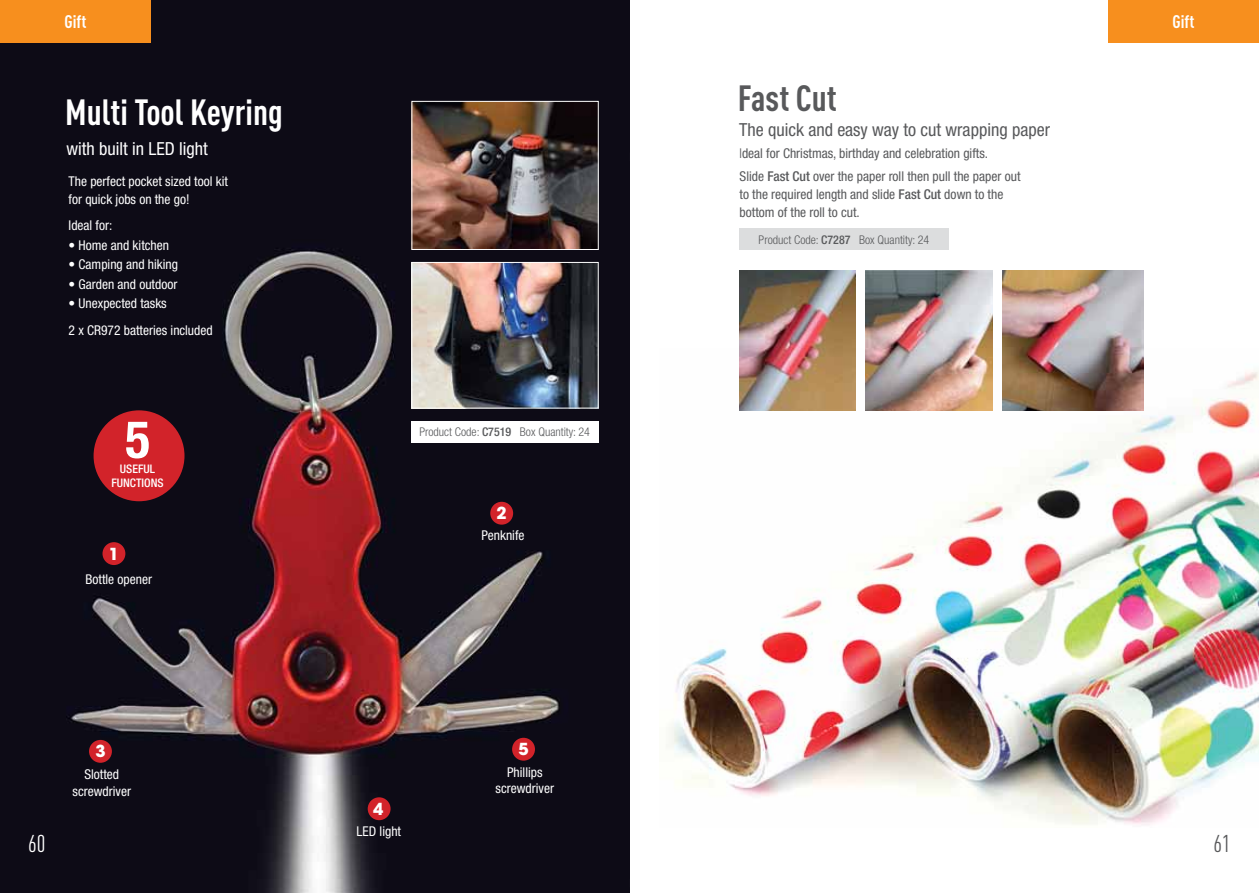
<style>
.page{position:relative;width:1259px;height:893px;background:#fff}
.page>*{position:absolute;margin:0;border:0;box-sizing:border-box;transform-origin:0 0}
.t1{font:700 condensed 51.75px "Helvetica Neue";color:#fff}
.t2{font:700 36px "DIN Cond";color:#fff}
.t3{font:700 36px "DIN Cond";color:#58595b}
.t4{font:24px "DIN Cond";color:#fff}
.t5{font:24px "DIN Cond";color:#58595b}
.t6{font:condensed 18px "Helvetica Neue";color:#58595b}
.t7{font:condensed 18px "Helvetica Neue";color:#fff}
.t8{font:700 18px "DIN Cond";color:#fff}
.t9{font:700 16.5px "Avant Garde";color:#fff}
.t10{font:condensed 13.5px/16.5px "Helvetica Neue";color:#fff}
.t11{font:condensed 13.5px/22.2px "Helvetica Neue";color:#58595b}
.t12{font:300 condensed 12px "Helvetica Neue";color:#58595b}
.t13{font:500 condensed 11.85px/13.8px "Helvetica Neue";color:#fff;text-align:center}
.s1{font-weight:500}
.s2{font-weight:300}
</style>
<div class="page">
<img style="left:0;top:0;width:629px;height:893px">
<div style="left:0;top:0;width:151px;height:43px;background:#f78f1e"></div>
<div style="left:1108px;top:0;width:151px;height:43px;background:#f78f1e"></div>
<div style="left:411px;top:421px;width:187px;height:21px;background:#fff"></div>
<img style="left:413px;top:103px;width:183px;height:145px">
<div style="left:411px;top:101px;width:187px;height:149px;border:1px solid #fff"></div>
<img style="left:413px;top:264px;width:183px;height:142px">
<div style="left:411px;top:262px;width:187px;height:146px;border:1px solid #fff"></div>
<div style="left:102px;top:542px;width:23px;height:23px;background:#d2232a;border-radius:50%"></div>
<div style="left:490px;top:502px;width:23px;height:23px;background:#d2232a;border-radius:50%"></div>
<div style="left:89px;top:740px;width:23px;height:23px;background:#d2232a;border-radius:50%"></div>
<div style="left:512px;top:738px;width:23px;height:23px;background:#d2232a;border-radius:50%"></div>
<div style="left:368px;top:797px;width:22px;height:23px;background:#d2232a;border-radius:50%"></div>
<div style="left:94px;top:410px;width:90px;height:91px;background:#d2232a;border-radius:50%"></div>
<img style="left:666px;top:349px;width:593px;height:476px">
<img style="left:739px;top:271px;width:116px;height:139px">
<img style="left:866px;top:271px;width:126px;height:139px">
<img style="left:1002px;top:271px;width:141px;height:139px">
<div style="left:739px;top:229px;width:209px;height:21px;background:#dcddde"></div>
<h3 class="t8" style="left:65px;top:11px;width:23px">Gift</h3>
<h3 class="t8" style="left:1172px;top:11px;width:23px">Gift</h3>
<h2 class="t2" style="left:65px;top:90px;width:219px">Multi Tool Keyring</h2>
<h3 class="t7" style="left:67px;top:138px;width:143px">with built in LED light</h3>
<p class="t10" style="left:69px;top:172px;width:161px;line-height:18px">The perfect pocket sized tool kit for quick jobs on the go!</p>
<p class="t10" style="left:69px;top:217px;width:45px">Ideal for:</p>
<p class="t10" style="left:69px;top:237px;width:102px">• Home and kitchen</p>
<p class="t10" style="left:69px;top:256px;width:111px">• Camping and hiking</p>
<p class="t10" style="left:69px;top:276px;width:110px">• Garden and outdoor</p>
<p class="t10" style="left:69px;top:290px;width:145px;line-height:26.5px">• Unexpected tasks<br>2 x CR972 batteries included</p>
<h1 class="t1" style="left:125px;top:408px;width:26px">5</h1>
<p class="t13" style="left:111px;top:462px;width:54px">USEFUL<br>FUNCTIONS</p>
<p class="t9" style="left:109px;top:543px;width:12px">1</p>
<p class="t10" style="left:86px;top:570px;width:68px">Bottle opener</p>
<p class="t12" style="left:419px;top:425px;width:172px">Product Code: <span class="s1">C7519</span> Box Quantity: 24</p>
<p class="t9" style="left:496px;top:502px;width:12px">2</p>
<p class="t10" style="left:481px;top:527px;width:44px">Penknife</p>
<h2 class="t3" style="left:738px;top:76px;width:100px">Fast Cut</h2>
<p class="t11" style="left:739px;top:142px;width:282px"><span class="s2">I</span>deal for Christmas, birthday and celebration gifts.<br>Slide <span class="s1">Fast Cut</span> over the paper roll then pull the paper out</p>
<p class="t11" style="left:739px;top:185px;width:265px;line-height:18px">to the required length and slide <span class="s1">Fast Cut</span> down to the bottom of the roll to cut.</p>
<p class="t12" style="left:758px;top:233px;width:172px">Product Code: <span class="s1">C7287</span> Box Quantity: 24</p>
<h3 class="t6" style="left:739px;top:119px;width:313px">The quick and easy way to cut wrapping paper</h3>
<h3 class="t4" style="left:28px;top:829px;width:19px">60</h3>
<p class="t9" style="left:95px;top:741px;width:12px">3</p>
<p class="t9" style="left:518px;top:738px;width:12px">5</p>
<p class="t10" style="left:73px;top:766px;width:60px;text-align:center">Slotted screwdriver</p>
<p class="t10" style="left:495px;top:764px;width:60px;text-align:center">Phillips screwdriver</p>
<p class="t10" style="left:357px;top:823px;width:46px">LED light</p>
<p class="t9" style="left:373px;top:798px;width:12px">4</p>
<h3 class="t5" style="left:1213px;top:829px;width:19px">61</h3>
</div>
